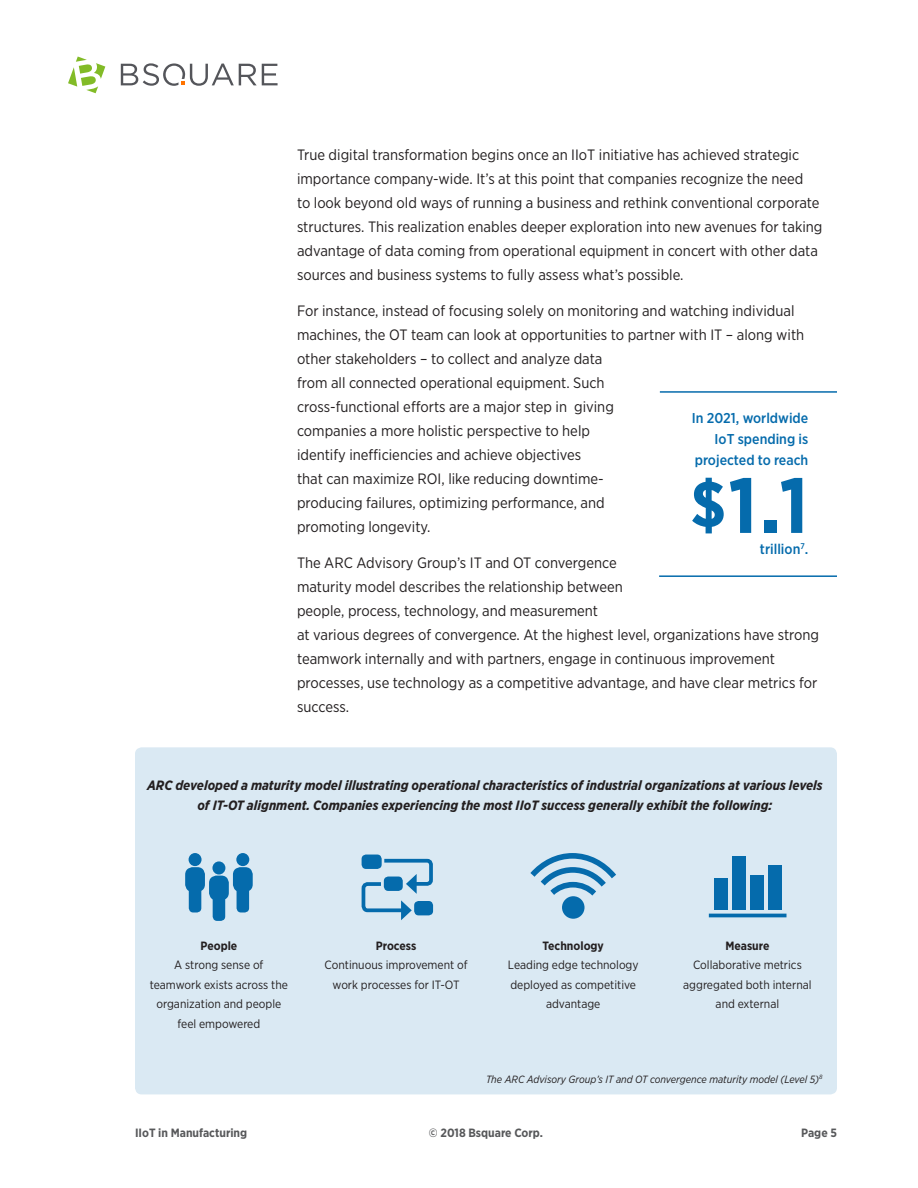
<style>
.page{position:relative;width:918px;height:1188px;background:#fff}
.page>*{position:absolute;margin:0;border:0;box-sizing:border-box;transform-origin:0 0}
.Bullet_List{font:700 78px "Gotham Narrow";color:#056bac}
.t1{font:15px/24px "Gotham Narrow";color:#231f20}
.Bullet_List-2{font:500 14.25px/21px "Gotham Narrow";color:#056bac;text-align:right}
.Paragraph_Style_1{font:italic 700 13.5px/19.5px "Gotham Narrow";color:#231f20;text-align:center}
.t2{font:12px/19.5px "Gotham Narrow";color:#231f20;text-align:center}
.t3{font:700 12px "Gotham Narrow";color:#57585a}
.t4{font:700 12px "Gotham Narrow";color:#231f20}
.t5{font:italic 10.5px "Gotham Narrow";color:#231f20}
.s1{font-size:64.5px}
</style>
<div class="page">
<svg style="left:121px;top:63px;width:157px;height:23px"></svg>
<svg style="left:68px;top:57px;width:37px;height:36px"></svg>
<div style="left:135px;top:747px;width:702px;height:347px;background:#dae9f3;border-radius:7px"></div>
<div style="left:212px;top:861px;width:13px;height:14px;background:#056bac;border-radius:50%"></div>
<div style="left:209px;top:876px;width:20px;height:24px;background:#056bac;border-radius:7px"></div>
<div style="left:213px;top:894px;width:12px;height:27px;background:#056bac;border-radius:5px"></div>
<div style="left:189px;top:853px;width:13px;height:13px;background:#056bac;border-radius:50%"></div>
<div style="left:185px;top:867px;width:20px;height:25px;background:#056bac;border-radius:7px"></div>
<div style="left:189px;top:886px;width:12px;height:26px;background:#056bac;border-radius:5px"></div>
<div style="left:236px;top:853px;width:13px;height:13px;background:#056bac;border-radius:50%"></div>
<div style="left:233px;top:867px;width:20px;height:25px;background:#056bac;border-radius:7px"></div>
<div style="left:237px;top:886px;width:12px;height:26px;background:#056bac;border-radius:5px"></div>
<div style="left:362px;top:855px;width:20px;height:14px;background:#056bac;border-radius:4px"></div>
<svg style="left:361px;top:857px;width:73px;height:63px"></svg>
<div style="left:414px;top:901px;width:19px;height:14px;background:#056bac;border-radius:4px"></div>
<div style="left:562px;top:896px;width:23px;height:23px;background:#056bac;border-radius:50%"></div>
<svg style="left:530px;top:853px;width:86px;height:48px"></svg>
<svg style="left:714px;top:856px;width:68px;height:53px"></svg>
<hr style="left:709px;top:914px;width:78px;height:3px;background:#056bac">
<hr style="left:660px;top:391px;width:177px;height:2px;background:#056bac">
<hr style="left:659px;top:575px;width:178px;height:2px;background:#056bac">
<p class="t1" style="left:297px;top:143px;width:527px">True digital transformation begins once an IIoT initiative has achieved strategic importance company-wide. It’s at this point that companies recognize the need<br>to look beyond old ways of running a business and rethink conventional corporate structures. This realization enables deeper exploration into new avenues for taking advantage of data coming from operational equipment in concert with other data sources and business systems to fully assess what’s possible.</p>
<p class="t1" style="left:297px;top:299px;width:509px">For instance, instead of focusing solely on monitoring and watching individual machines, the OT team can look at opportunities to partner with IT – along with other stakeholders – to collect and analyze data<br>from all connected operational equipment. Such<br>cross-functional efforts are a major step in giving<br>companies a more holistic perspective to help<br>identify inefficiencies and achieve objectives<br>that can maximize ROI, like reducing downtime-<br>producing failures, optimizing performance, and<br>promoting longevity.</p>
<p class="t1" style="left:297px;top:551px;width:524px">The ARC Advisory Group’s IT and OT convergence<br>maturity model describes the relationship between<br>people, process, technology, and measurement<br>at various degrees of convergence. At the highest level, organizations have strong teamwork internally and with partners, engage in continuous improvement processes, use technology as a competitive advantage, and have clear metrics for success.</p>
<p class="Bullet_List-2" style="left:692px;top:407px;width:118px">In 2021, worldwide<br>IoT spending is projected to reach</p>
<p class="Bullet_List" style="left:690px;top:455px;width:120px"><span class="s1">$</span>1.1</p>
<p class="Bullet_List-2" style="left:760px;top:538px;width:50px">trillion<sup>7</sup>.</p>
<p class="Paragraph_Style_1" style="left:147px;top:776px;width:677px">ARC developed a maturity model illustrating operational characteristics of industrial organizations at various levels of IT-OT alignment. Companies experiencing the most IIoT success generally exhibit the following:</p>
<p class="t4" style="left:200px;top:938px;width:38px">People</p>
<p class="t2" style="left:150px;top:955px;width:140px">A strong sense of teamwork exists across the organization and people feel empowered</p>
<p class="t4" style="left:376px;top:938px;width:42px">Process</p>
<p class="t2" style="left:325px;top:955px;width:145px">Continuous improvement of work processes for IT-OT</p>
<p class="t4" style="left:543px;top:938px;width:63px">Technology</p>
<p class="t2" style="left:508px;top:955px;width:132px">Leading edge technology deployed as competitive advantage</p>
<p class="t4" style="left:725px;top:938px;width:46px">Measure</p>
<p class="t2" style="left:683px;top:955px;width:130px">Collaborative metrics aggregated both internal and external</p>
<p class="t5" style="left:486px;top:1072px;width:338px">The ARC Advisory Group’s IT and OT convergence maturity model (Level 5)<sup>8</sup></p>
<p class="t3" style="left:135px;top:1125px;width:114px">IIoT in Manufacturing</p>
<p class="t3" style="left:429px;top:1125px;width:116px">© 2018 Bsquare Corp.</p>
<p class="t3" style="left:801px;top:1125px;width:37px">Page 5</p>
</div>
